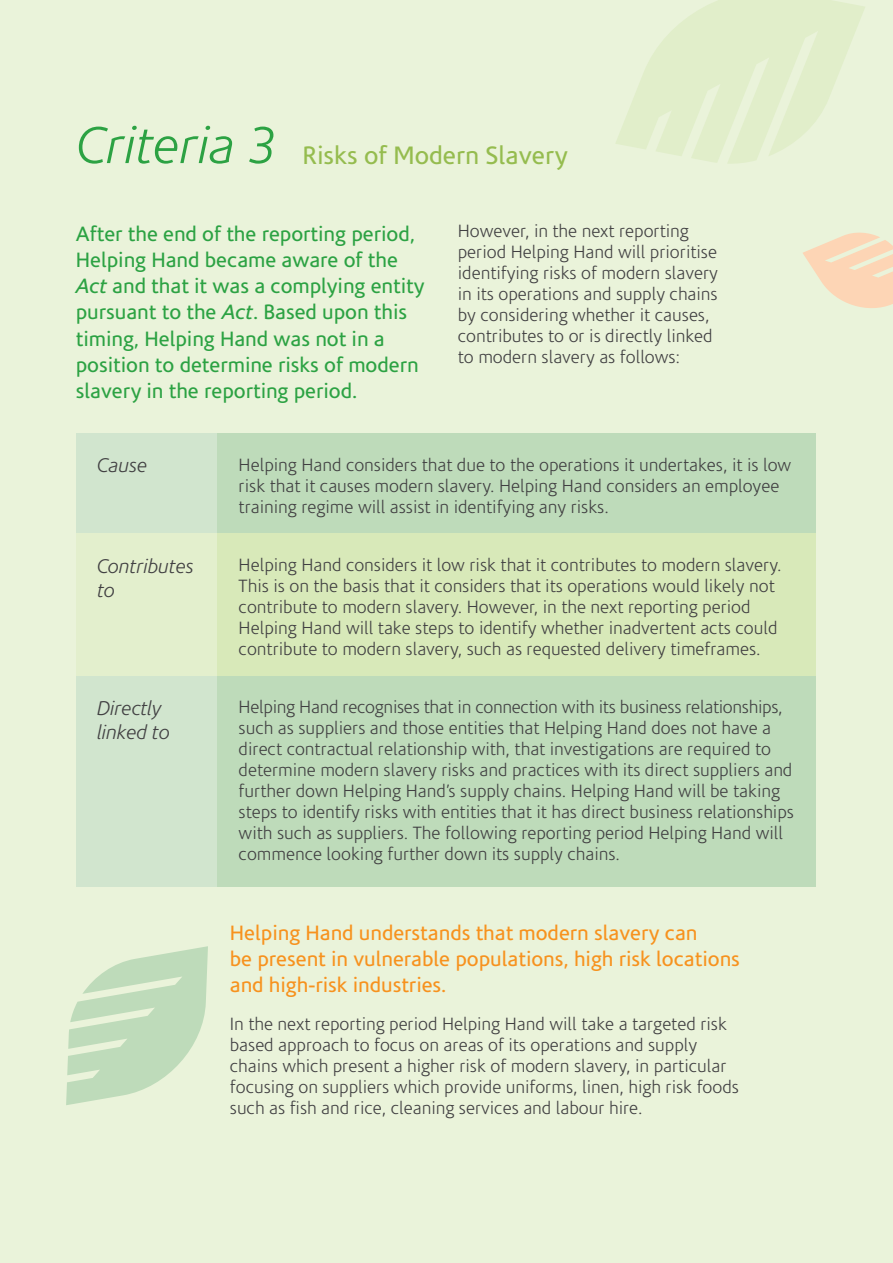
<style>
.page{position:relative;width:893px;height:1263px;background:#eaf3da}
.page>*{position:absolute;margin:0;border:0;box-sizing:border-box;transform-origin:0 0}
.t1{font:25.5px "Corisande";color:#95bc4f}
.t2{font:21px/26.2px "Corisande";color:#2ca243}
.t3{font:21px/26.2px "Corisande";color:#f7921e}
.t4{font:italic 300 20.1px/24.2px "Corisande";color:#414042}
.t5{font:300 18px/21px "Corisande";color:#414042}
.s1{font-weight:300;font-style:italic;font-size:52.5px;color:#2ca243}
.s2{font-style:italic}
</style>
<div class="page">
<svg style="left:66px;top:946px;width:142px;height:159px"></svg>
<div style="left:76px;top:434px;width:141px;height:100px;background:#d1e5ce"></div>
<div style="left:217px;top:434px;width:599px;height:100px;background:#bedbba"></div>
<div style="left:76px;top:534px;width:141px;height:142px;background:#e3efcd"></div>
<div style="left:217px;top:534px;width:599px;height:142px;background:#d8e9b9"></div>
<div style="left:76px;top:676px;width:141px;height:210px;background:#d1e5ce"></div>
<div style="left:217px;top:676px;width:599px;height:210px;background:#bedbba"></div>
<svg style="left:616px;top:0;width:249px;height:164px"></svg>
<svg style="left:803px;top:232px;width:90px;height:76px"></svg>
<h1 class="t1" style="left:76px;top:141px;width:493px"><span class="s1">Criteria 3</span> Risks of Modern Slavery</h1>
<p class="t2" style="left:76px;top:221px;width:350px">After the end of the reporting period, Helping Hand became aware of the <span class="s2">Act</span> and that it was a complying entity pursuant to the <span class="s2">Act</span>. Based upon this timing, Helping Hand was not in a position to determine risks of modern slavery in the reporting period.</p>
<p class="t5" style="left:458px;top:221px;width:262px">However, in the next reporting period Helping Hand will prioritise identifying risks of modern slavery in its operations and supply chains by considering whether it causes, contributes to or is directly linked to modern slavery as follows:</p>
<p class="t4" style="left:97px;top:454px;width:52px">Cause</p>
<p class="t5" style="left:239px;top:455px;width:554px">Helping Hand considers that due to the operations it undertakes, it is low risk that it causes modern slavery. Helping Hand considers an employee training regime will assist in identifying any risks.</p>
<p class="t4" style="left:97px;top:554px;width:98px">Contributes to</p>
<p class="t5" style="left:239px;top:555px;width:544px">Helping Hand considers it low risk that it contributes to modern slavery.<br>This is on the basis that it considers that its operations would likely not contribute to modern slavery. However, in the next reporting period Helping Hand will take steps to identify whether inadvertent acts could contribute to modern slavery, such as requested delivery timeframes.</p>
<p class="t4" style="left:97px;top:696px;width:74px">Directly linked to</p>
<p class="t5" style="left:239px;top:697px;width:557px">Helping Hand recognises that in connection with its business relationships, such as suppliers and those entities that Helping Hand does not have a direct contractual relationship with, that investigations are required to determine modern slavery risks and practices with its direct suppliers and further down Helping Hand’s supply chains. Helping Hand will be taking steps to identify risks with entities that it has direct business relationships with such as suppliers. The following reporting period Helping Hand will commence looking further down its supply chains.</p>
<p class="t3" style="left:230px;top:920px;width:512px">Helping Hand understands that modern slavery can<br>be present in vulnerable populations, high risk locations and high-risk industries.</p>
<p class="t5" style="left:230px;top:1014px;width:511px">In the next reporting period Helping Hand will take a targeted risk based approach to focus on areas of its operations and supply chains which present a higher risk of modern slavery, in particular focusing on suppliers which provide uniforms, linen, high risk foods such as fish and rice, cleaning services and labour hire.</p>
</div>
